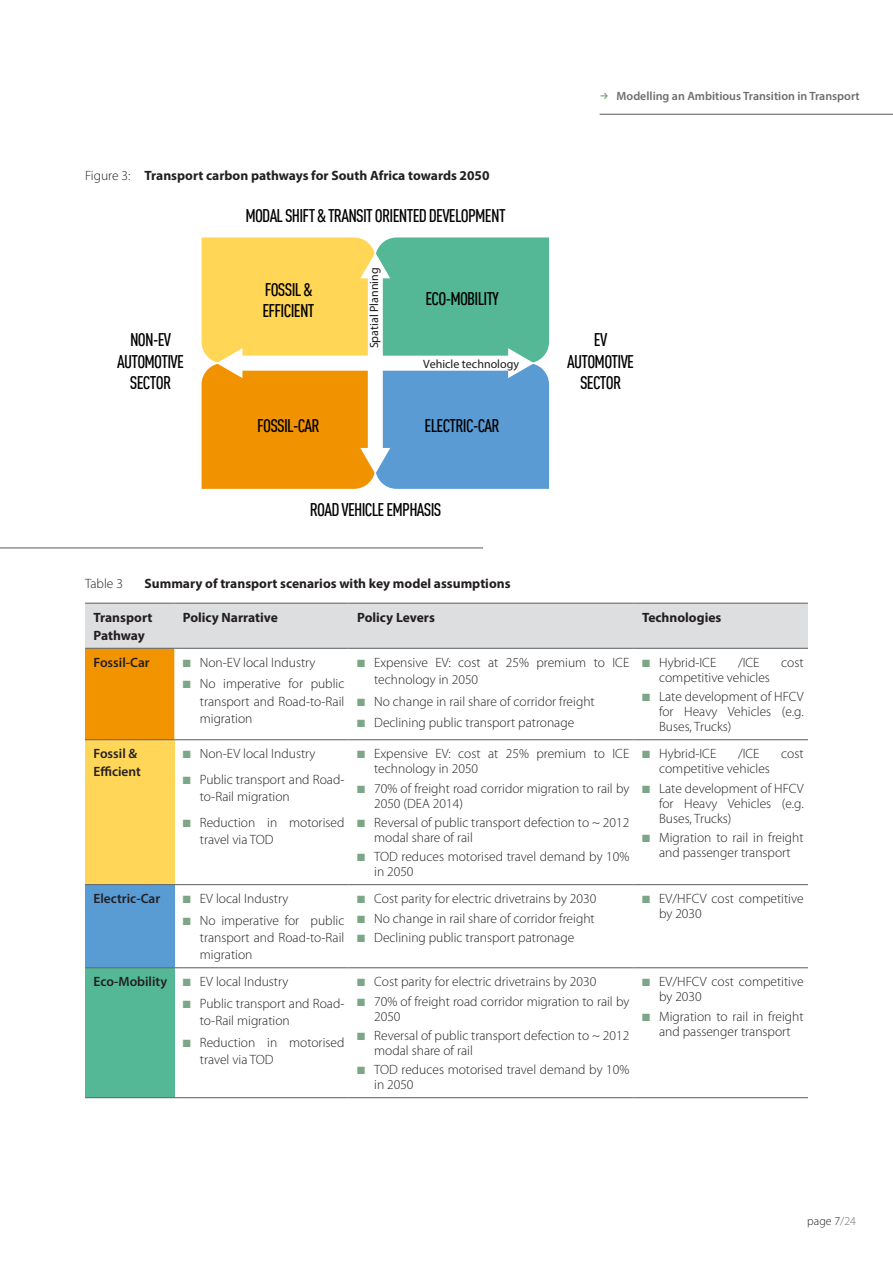
<style>
.page{position:relative;width:893px;height:1263px;background:#fff}
.page>*{position:absolute;margin:0;border:0;box-sizing:border-box;transform-origin:0 0}
.t1{font:500 condensed 18px/21.6px "DIN Offc Pro";letter-spacing:-.04em;color:#000;text-align:center}
.FIGURE___TABLE_TITLE{font:300 13.5px/15px "Myriad Pro";color:#231f20}
.FIGURE___TABLE_TITLE-2{font:700 13.5px "Myriad Pro";color:#231f20}
.TABLE_COPY{font:700 13.5px/18px "Myriad Pro";color:#231f20}
.TABLE_COPY-2{font:600 13.5px/18px "Myriad Pro";color:#231f20}
.t2{font:600 12px "Myriad Pro";color:#6c6d70}
.t3{font:12px "Myriad Pro";color:#1d1d1b}
.t4{font:300 12px "Myriad Pro";color:#231f20}
.s1{font-weight:300}
.s2{color:#7da686}
.s3{color:#6c6d70}
</style>
<div class="page">
<hr style="left:600px;top:114px;width:293px;height:1px;background:#6c6d70">
<div style="left:85px;top:604px;width:723px;height:44px;background:#dddee0"></div>
<div style="left:85px;top:648px;width:89px;height:92px;background:#f29400"></div>
<svg style="left:174px;top:649px;width:634px;height:448px"></svg>
<div style="left:85px;top:740px;width:89px;height:145px;background:#ffd657"></div>
<div style="left:85px;top:885px;width:89px;height:83px;background:#599cd4"></div>
<div style="left:85px;top:968px;width:89px;height:130px;background:#54b896"></div>
<hr style="left:174px;top:884px;width:175px;height:1px;background:#6c6d70">
<hr style="left:349px;top:884px;width:285px;height:1px;background:#6c6d70">
<hr style="left:634px;top:884px;width:174px;height:1px;background:#6c6d70">
<hr style="left:85px;top:739px;width:89px;height:1px;background:#6c6d70">
<hr style="left:174px;top:739px;width:175px;height:1px;background:#6c6d70">
<hr style="left:349px;top:739px;width:285px;height:1px;background:#6c6d70">
<hr style="left:634px;top:739px;width:174px;height:1px;background:#6c6d70">
<hr style="left:85px;top:967px;width:89px;height:1px;background:#6c6d70">
<hr style="left:85px;top:1097px;width:89px;height:1px;background:#6c6d70">
<hr style="left:174px;top:967px;width:175px;height:1px;background:#6c6d70">
<hr style="left:349px;top:967px;width:285px;height:1px;background:#6c6d70">
<hr style="left:634px;top:967px;width:174px;height:1px;background:#6c6d70">
<hr style="left:174px;top:1097px;width:175px;height:1px;background:#6c6d70">
<hr style="left:349px;top:1097px;width:285px;height:1px;background:#6c6d70">
<hr style="left:634px;top:1097px;width:174px;height:1px;background:#6c6d70">
<hr style="left:85px;top:603px;width:89px;height:1px;background:#6c6d70">
<hr style="left:174px;top:603px;width:175px;height:1px;background:#6c6d70">
<hr style="left:349px;top:603px;width:285px;height:1px;background:#6c6d70">
<hr style="left:634px;top:603px;width:174px;height:1px;background:#6c6d70">
<hr style="left:174px;top:648px;width:175px;height:1px;background:#6c6d70">
<hr style="left:349px;top:648px;width:285px;height:1px;background:#6c6d70">
<hr style="left:634px;top:648px;width:174px;height:1px;background:#6c6d70">
<hr style="left:85px;top:648px;width:89px;height:1px;background:#6c6d70">
<hr style="left:85px;top:884px;width:89px;height:1px;background:#6c6d70">
<hr style="left:0;top:547px;width:483px;height:1px;background:#6c6d70">
<svg style="left:202px;top:237px;width:347px;height:252px;background:#b0b67e"></svg>
<p class="FIGURE___TABLE_TITLE-2" style="left:85px;top:167px;width:406px"><span class="s1">Figure 3:</span> Transport carbon pathways for South Africa towards 2050</p>
<p class="t1" style="left:245px;top:203px;width:262px">MODAL SHIFT &amp; TRANSIT ORIENTED DEVELOPMENT</p>
<p class="t2" style="left:617px;top:88px;width:245px">Modelling an Ambitious Transition in Transport</p>
<p class="t3" style="left:367px;top:348px;width:82px;rotate:-90deg">Spatial Planning</p>
<p class="t1" style="left:262px;top:277px;width:54px;text-align:left">FOSSIL &amp;<br>EFFICIENT</p>
<p class="t1" style="left:425px;top:286px;width:75px">ECO-MOBILITY</p>
<p class="t1" style="left:117px;top:327px;width:68px">NON-EV<br>AUTOMOTIVE<br>SECTOR</p>
<p class="t1" style="left:567px;top:327px;width:68px">EV<br>AUTOMOTIVE<br>SECTOR</p>
<p class="t3" style="left:423px;top:356px;width:97px">Vehicle technology</p>
<p class="t1" style="left:257px;top:413px;width:64px">FOSSIL-CAR</p>
<p class="t1" style="left:425px;top:413px;width:77px">ELECTRIC-CAR</p>
<p class="t1" style="left:310px;top:497px;width:133px">ROAD VEHICLE EMPHASIS</p>
<p class="FIGURE___TABLE_TITLE" style="left:85px;top:576px;width:39px">Table 3</p>
<p class="FIGURE___TABLE_TITLE-2" style="left:145px;top:575px;width:367px">Summary of transport scenarios with key model assumptions</p>
<p class="TABLE_COPY" style="left:94px;top:608px;width:60px">Transport<br>Pathway</p>
<p class="TABLE_COPY" style="left:183px;top:608px;width:97px">Policy Narrative</p>
<p class="TABLE_COPY" style="left:357px;top:608px;width:79px">Policy Levers</p>
<p class="TABLE_COPY" style="left:642px;top:608px;width:81px">Technologies</p>
<p class="TABLE_COPY-2" style="left:94px;top:653px;width:58px">Fossil-Car</p>
<p class="FIGURE___TABLE_TITLE" style="left:183px;top:655px;width:134px"><span class="s2">■</span> Non-EV local Industry</p>
<p class="FIGURE___TABLE_TITLE" style="left:200px;top:675px;width:146px;line-height:17.2px;text-align:justify;text-indent:-17px"><span class="s2">■</span> No imperative for public transport and Road-to-Rail migration</p>
<p class="FIGURE___TABLE_TITLE" style="left:642px;top:655px;width:76px"><span class="s2">■</span> Hybrid-ICE</p>
<p class="FIGURE___TABLE_TITLE" style="left:738px;top:655px;width:23px">/ICE</p>
<p class="FIGURE___TABLE_TITLE" style="left:781px;top:655px;width:24px">cost</p>
<p class="FIGURE___TABLE_TITLE" style="left:659px;top:670px;width:112px">competitive vehicles</p>
<p class="FIGURE___TABLE_TITLE" style="left:659px;top:689px;width:146px;text-align:justify;text-indent:-17px"><span class="s2">■</span> Late development of HFCV for Heavy Vehicles (e.g.<br>Buses, Trucks)</p>
<p class="FIGURE___TABLE_TITLE" style="left:374px;top:654px;width:257px;line-height:17.2px;text-indent:-17px"><span class="s2">■</span> Expensive EV: cost at 25% premium to ICE technology in 2050</p>
<p class="FIGURE___TABLE_TITLE" style="left:357px;top:694px;width:239px"><span class="s2">■</span> No change in rail share of corridor freight</p>
<p class="FIGURE___TABLE_TITLE" style="left:357px;top:715px;width:219px"><span class="s2">■</span> Declining public transport patronage</p>
<p class="TABLE_COPY-2" style="left:94px;top:744px;width:49px">Fossil &amp;<br>Efficient</p>
<p class="FIGURE___TABLE_TITLE" style="left:183px;top:746px;width:134px"><span class="s2">■</span> Non-EV local Industry</p>
<p class="FIGURE___TABLE_TITLE" style="left:200px;top:771px;width:146px;line-height:17.2px;text-indent:-17px"><span class="s2">■</span> Public transport and Road&shy;to-Rail migration</p>
<p class="FIGURE___TABLE_TITLE" style="left:200px;top:814px;width:146px;line-height:17.2px;text-indent:-17px"><span class="s2">■</span> Reduction in motorised travel via TOD</p>
<p class="TABLE_COPY-2" style="left:94px;top:889px;width:68px">Electric-Car</p>
<p class="FIGURE___TABLE_TITLE" style="left:183px;top:891px;width:107px"><span class="s2">■</span> EV local Industry</p>
<p class="FIGURE___TABLE_TITLE" style="left:200px;top:912px;width:146px;line-height:17.2px;text-align:justify;text-indent:-17px"><span class="s2">■</span> No imperative for public transport and Road-to-Rail migration</p>
<p class="TABLE_COPY-2" style="left:94px;top:972px;width:75px">Eco-Mobility</p>
<p class="FIGURE___TABLE_TITLE" style="left:183px;top:975px;width:107px"><span class="s2">■</span> EV local Industry</p>
<p class="FIGURE___TABLE_TITLE" style="left:200px;top:995px;width:146px;line-height:17.2px;text-indent:-17px"><span class="s2">■</span> Public transport and Road&shy;to-Rail migration</p>
<p class="FIGURE___TABLE_TITLE" style="left:200px;top:1034px;width:146px;line-height:17.2px;text-indent:-17px"><span class="s2">■</span> Reduction in motorised travel via TOD</p>
<p class="FIGURE___TABLE_TITLE" style="left:374px;top:746px;width:257px;text-indent:-17px"><span class="s2">■</span> Expensive EV: cost at 25% premium to ICE technology in 2050</p>
<p class="FIGURE___TABLE_TITLE" style="left:374px;top:781px;width:257px;text-indent:-17px"><span class="s2">■</span> 70% of freight road corridor migration to rail by<br>2050 (DEA 2014)</p>
<p class="FIGURE___TABLE_TITLE" style="left:374px;top:815px;width:257px;text-indent:-17px"><span class="s2">■</span> Reversal of public transport defection to ~ 2012 modal share of rail</p>
<p class="FIGURE___TABLE_TITLE" style="left:374px;top:849px;width:257px;text-indent:-17px"><span class="s2">■</span> TOD reduces motorised travel demand by 10% in 2050</p>
<p class="FIGURE___TABLE_TITLE" style="left:357px;top:891px;width:241px"><span class="s2">■</span> Cost parity for electric drivetrains by 2030</p>
<p class="FIGURE___TABLE_TITLE" style="left:357px;top:911px;width:239px"><span class="s2">■</span> No change in rail share of corridor freight</p>
<p class="FIGURE___TABLE_TITLE" style="left:357px;top:930px;width:219px"><span class="s2">■</span> Declining public transport patronage</p>
<p class="FIGURE___TABLE_TITLE" style="left:357px;top:975px;width:241px"><span class="s2">■</span> Cost parity for electric drivetrains by 2030</p>
<p class="FIGURE___TABLE_TITLE" style="left:374px;top:994px;width:257px;text-indent:-17px"><span class="s2">■</span> 70% of freight road corridor migration to rail by<br>2050</p>
<p class="FIGURE___TABLE_TITLE" style="left:374px;top:1028px;width:257px;text-indent:-17px"><span class="s2">■</span> Reversal of public transport defection to ~ 2012 modal share of rail</p>
<p class="FIGURE___TABLE_TITLE" style="left:374px;top:1062px;width:257px;text-indent:-17px"><span class="s2">■</span> TOD reduces motorised travel demand by 10% in 2050</p>
<p class="FIGURE___TABLE_TITLE" style="left:642px;top:746px;width:76px"><span class="s2">■</span> Hybrid-ICE</p>
<p class="FIGURE___TABLE_TITLE" style="left:738px;top:746px;width:23px">/ICE</p>
<p class="FIGURE___TABLE_TITLE" style="left:781px;top:746px;width:24px">cost</p>
<p class="FIGURE___TABLE_TITLE" style="left:659px;top:761px;width:112px">competitive vehicles</p>
<p class="FIGURE___TABLE_TITLE" style="left:659px;top:781px;width:146px;text-align:justify;text-indent:-17px"><span class="s2">■</span> Late development of HFCV for Heavy Vehicles (e.g.<br>Buses, Trucks)</p>
<p class="FIGURE___TABLE_TITLE" style="left:642px;top:830px;width:163px;text-align:center"><span class="s2">■</span> Migration to rail in freight and passenger transport</p>
<p class="FIGURE___TABLE_TITLE" style="left:659px;top:891px;width:146px;text-indent:-17px"><span class="s2">■</span> EV/HFCV cost competitive by 2030</p>
<p class="FIGURE___TABLE_TITLE" style="left:659px;top:975px;width:146px;text-indent:-17px"><span class="s2">■</span> EV/HFCV cost competitive by 2030</p>
<p class="FIGURE___TABLE_TITLE" style="left:642px;top:1009px;width:163px;text-align:center"><span class="s2">■</span> Migration to rail in freight and passenger transport</p>
<p class="t4" style="left:807px;top:1214px;width:50px">page 7<span class="s3">/24</span></p>
</div>
